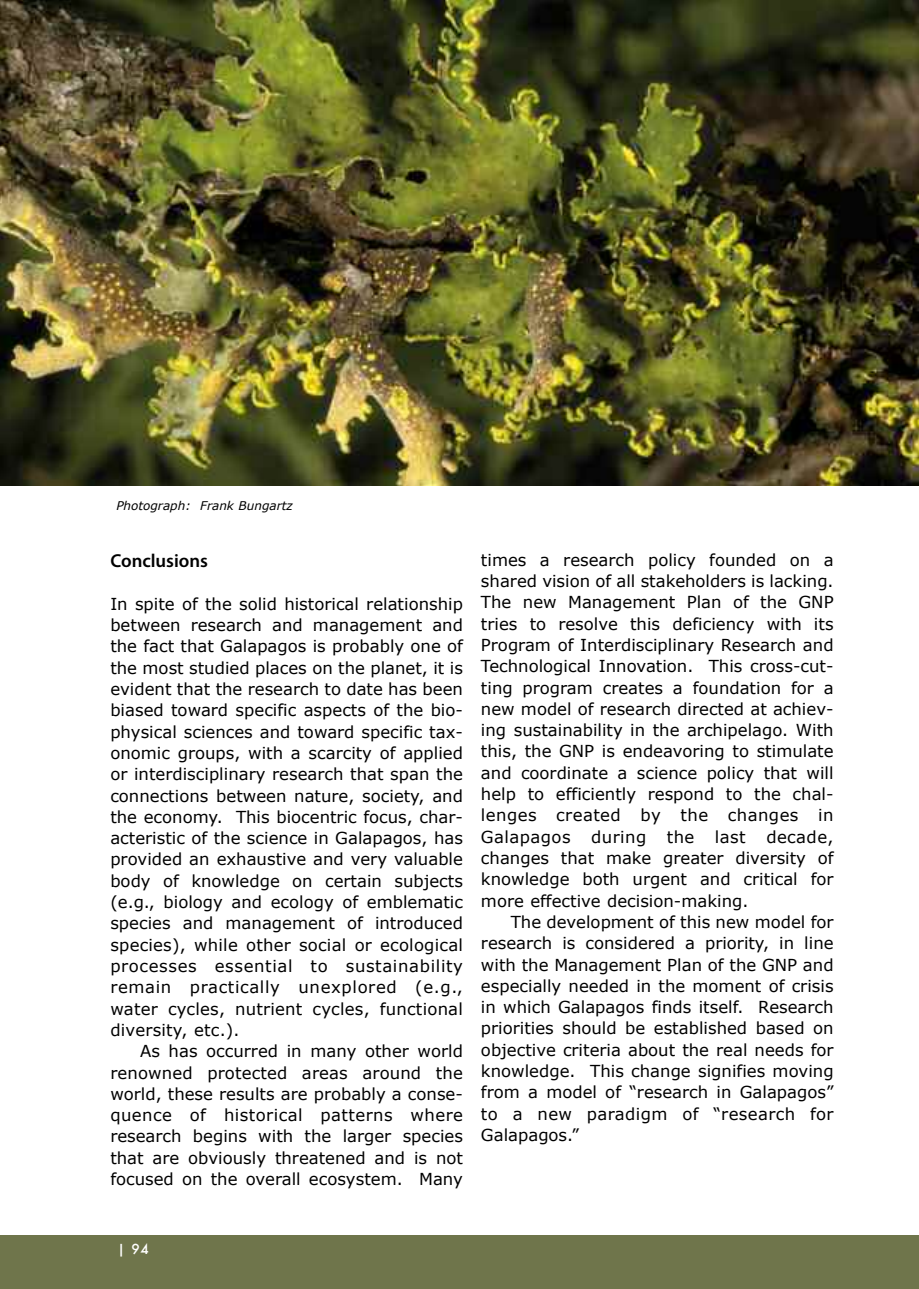
<style>
.page{position:relative;width:919px;height:1289px;background:#fff}
.page>*{position:absolute;margin:0;border:0;box-sizing:border-box;transform-origin:0 0}
.t1{font:600 18.75px "Myriad Pro";color:#000}
.t2{font:16.5px/21.3px "Verdana";color:#000;text-align:justify}
.t3{font:500 13.5px "Futura";color:#fff}
.t4{font:italic 12px "Verdana";color:#000}
</style>
<div class="page">
<div style="left:0;top:1234px;width:918px;height:54px;background:#6f754b"></div>
<img style="left:0;top:0;width:918px;height:486px">
<p class="t4" style="left:116px;top:498px;width:178px">Photograph: Frank Bungartz</p>
<p class="t1" style="left:110px;top:553px;width:99px">Conclusions</p>
<p class="t2" style="left:110px;top:592px;width:354px">In spite of the solid historical relationship between research and management and the fact that Galapagos is probably one of the most studied places on the planet, it is evident that the research to date has been biased toward specific aspects of the bio&shy;physical sciences and toward specific tax&shy;onomic groups, with a scarcity of applied or interdisciplinary research that span the connections between nature, society, and the economy. This biocentric focus, char&shy;acteristic of the science in Galapagos, has provided an exhaustive and very valuable body of knowledge on certain subjects (e.g., biology and ecology of emblematic species and management of introduced species), while other social or ecological processes essential to sustainability remain practically unexplored (e.g., water cycles, nutrient cycles, functional diversity, etc.).</p>
<p class="t2" style="left:110px;top:1040px;width:354px;text-indent:30px">As has occurred in many other world renowned protected areas around the world, these results are probably a conse&shy;quence of historical patterns where research begins with the larger species that are obviously threatened and is not focused on the overall ecosystem. Many</p>
<p class="t2" style="left:481px;top:548px;width:354px">times a research policy founded on a shared vision of all stakeholders is lacking.<br>The new Management Plan of the GNP tries to resolve this deficiency with its Program of Interdisciplinary Research and Technological Innovation. This cross-cut&shy;ting program creates a foundation for a new model of research directed at achiev&shy;ing sustainability in the archipelago. With this, the GNP is endeavoring to stimulate and coordinate a science policy that will help to efficiently respond to the chal&shy;lenges created by the changes in Galapagos during the last decade, changes that make greater diversity of knowledge both urgent and critical for more effective decision-making.</p>
<p class="t2" style="left:481px;top:910px;width:354px;text-indent:30px">The development of this new model for research is considered a priority, in line with the Management Plan of the GNP and especially needed in the moment of crisis in which Galapagos finds itself. Research priorities should be established based on objective criteria about the real needs for knowledge. This change signifies moving from a model of “research in Galapagos” to a new paradigm of “research for Galapagos.”</p>
<p class="t3" style="left:117px;top:1239px;width:33px">| 94</p>
</div>
